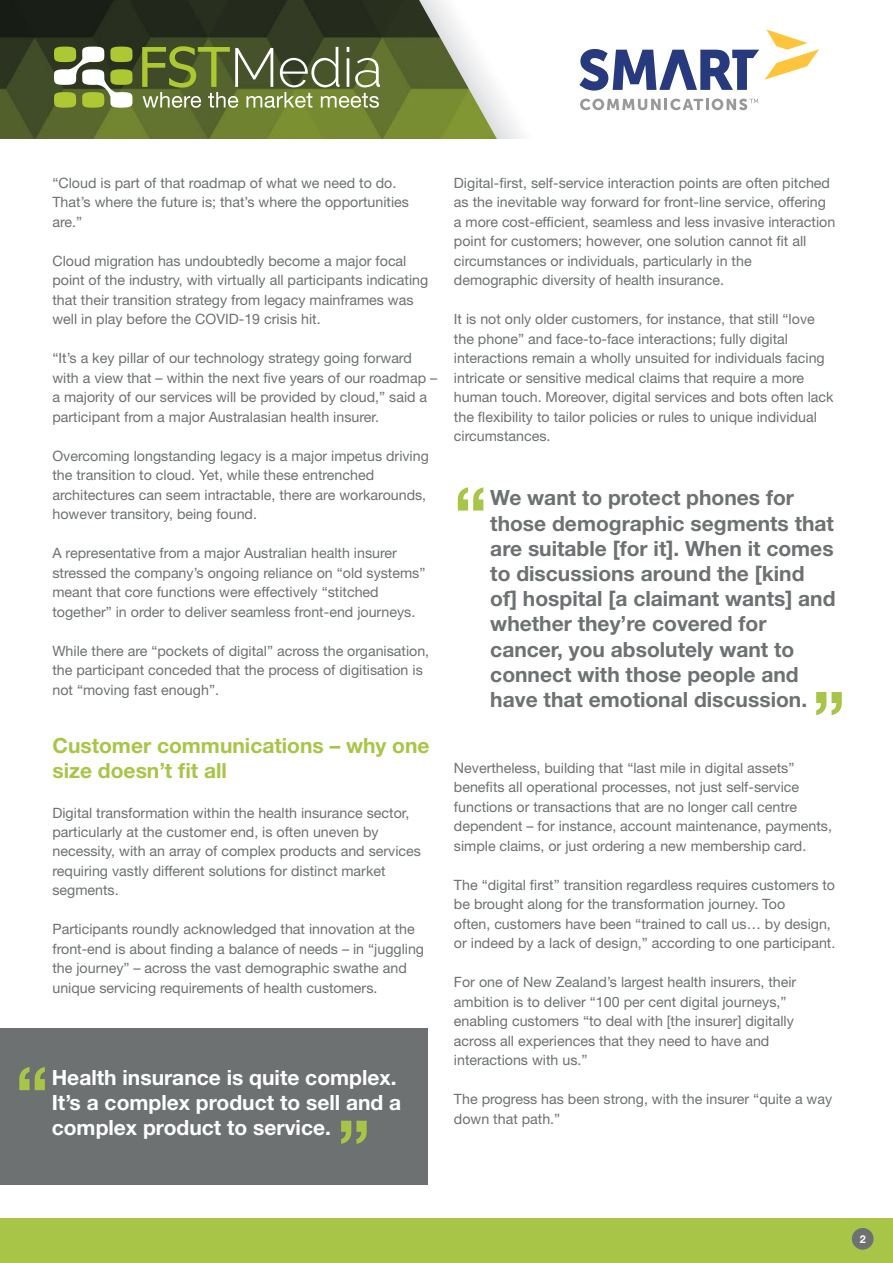
<style>
.page{position:relative;width:893px;height:1263px;background:#fff}
.page>*{position:absolute;margin:0;border:0;box-sizing:border-box;transform-origin:0 0}
.t1{font:700 72px "Helvetica Neue LT Std";color:#a8c547}
.t2{font:700 21px/25.2px "Helvetica Neue LT Std";color:#6d7172}
.t3{font:700 21px/25.2px "Helvetica Neue LT Std";color:#fff}
.t4{font:700 21px/25.2px "Helvetica Neue LT Std";color:#a8c547}
.t5{font:14.25px/19.5px "Helvetica Neue LT Std";color:#6d7172}
.t6{font:700 10.8px "Helvetica Neue";color:#fff}
</style>
<div class="page">
<div style="left:0;top:1219px;width:893px;height:44px;background:#a8c547"></div>
<div style="left:852px;top:1228px;width:21px;height:22px;background:#6d7172;border-radius:50%"></div>
<img style="left:0;top:0;width:419px;height:139px">
<svg style="left:54px;top:47px;width:78px;height:61px"></svg>
<svg style="left:142px;top:46px;width:238px;height:62px;background:#737f4c"></svg>
<svg style="left:419px;top:0;width:349px;height:139px"></svg>
<svg style="left:580px;top:99px;width:178px;height:11px"></svg>
<svg style="left:579px;top:30px;width:240px;height:61px"></svg>
<div style="left:0;top:1028px;width:427px;height:157px;background:#6d7172"></div>
<p class="t5" style="left:52px;top:173px;width:358px">“Cloud is part of that roadmap of what we need to do.<br>That’s where the future is; that’s where the opportunities are.”</p>
<p class="t5" style="left:52px;top:251px;width:377px">Cloud migration has undoubtedly become a major focal point of the industry, with virtually all participants indicating that their transition strategy from legacy mainframes was well in play before the COVID-19 crisis hit.</p>
<p class="t5" style="left:52px;top:348px;width:386px">“It’s a key pillar of our technology strategy going forward with a view that – within the next five years of our roadmap – a majority of our services will be provided by cloud,” said a participant from a major Australasian health insurer.</p>
<p class="t5" style="left:52px;top:446px;width:378px">Overcoming longstanding legacy is a major impetus driving the transition to cloud. Yet, while these entrenched architectures can seem intractable, there are workarounds, however transitory, being found.</p>
<p class="t5" style="left:52px;top:543px;width:374px">A representative from a major Australian health insurer stressed the company’s ongoing reliance on “old systems” meant that core functions were effectively “stitched together” in order to deliver seamless front-end journeys.</p>
<p class="t5" style="left:52px;top:641px;width:378px">While there are “pockets of digital” across the organisation, the participant conceded that the process of digitisation is not “moving fast enough”.</p>
<h2 class="t4" style="left:52px;top:733px;width:379px">Customer communications – why one size doesn’t fit all</h2>
<p class="t5" style="left:52px;top:802px;width:370px">Digital transformation within the health insurance sector, particularly at the customer end, is often uneven by necessity, with an array of complex products and services requiring vastly different solutions for distinct market segments.</p>
<p class="t5" style="left:52px;top:919px;width:373px">Participants roundly acknowledged that innovation at the front-end is about finding a balance of needs – in “juggling the journey” – across the vast demographic swathe and unique servicing requirements of health customers.</p>
<h1 class="t1" style="left:15px;top:1048px;width:35px">“</h1>
<h2 class="t3" style="left:52px;top:1064px;width:351px">Health insurance is quite complex.<br>It’s a complex product to sell and a complex product to service.</h2>
<h1 class="t1" style="left:337px;top:1102px;width:35px">”</h1>
<p class="t5" style="left:454px;top:173px;width:383px">Digital-first, self-service interaction points are often pitched as the inevitable way forward for front-line service, offering a more cost-efficient, seamless and less invasive interaction point for customers; however, one solution cannot fit all circumstances or individuals, particularly in the demographic diversity of health insurance.</p>
<p class="t5" style="left:454px;top:309px;width:381px">It is not only older customers, for instance, that still “love the phone” and face-to-face interactions; fully digital interactions remain a wholly unsuited for individuals facing intricate or sensitive medical claims that require a more human touch. Moreover, digital services and bots often lack the flexibility to tailor policies or rules to unique individual circumstances.</p>
<h1 class="t1" style="left:454px;top:469px;width:35px">“</h1>
<p class="t2" style="left:490px;top:485px;width:347px">We want to protect phones for those demographic segments that are suitable [for it]. When it comes to discussions around the [kind of] hospital [a claimant wants] and whether they’re covered for cancer, you absolutely want to connect with those people and have that emotional discussion.</p>
<h1 class="t1" style="left:812px;top:673px;width:35px">”</h1>
<p class="t5" style="left:454px;top:758px;width:380px">Nevertheless, building that “last mile in digital assets” benefits all operational processes, not just self-service functions or transactions that are no longer call centre dependent – for instance, account maintenance, payments, simple claims, or just ordering a new membership card.</p>
<p class="t5" style="left:454px;top:875px;width:383px">The “digital first” transition regardless requires customers to be brought along for the transformation journey. Too<br>often, customers have been “trained to call us… by design, or indeed by a lack of design,” according to one participant.</p>
<p class="t5" style="left:454px;top:972px;width:344px">For one of New Zealand’s largest health insurers, their ambition is to deliver “100 per cent digital journeys,” enabling customers “to deal with [the insurer] digitally across all experiences that they need to have and interactions with us.”</p>
<p class="t5" style="left:454px;top:1089px;width:380px">The progress has been strong, with the insurer “quite a way down that path.”</p>
<p class="t6" style="left:860px;top:1231px;width:8px">2</p>
</div>
